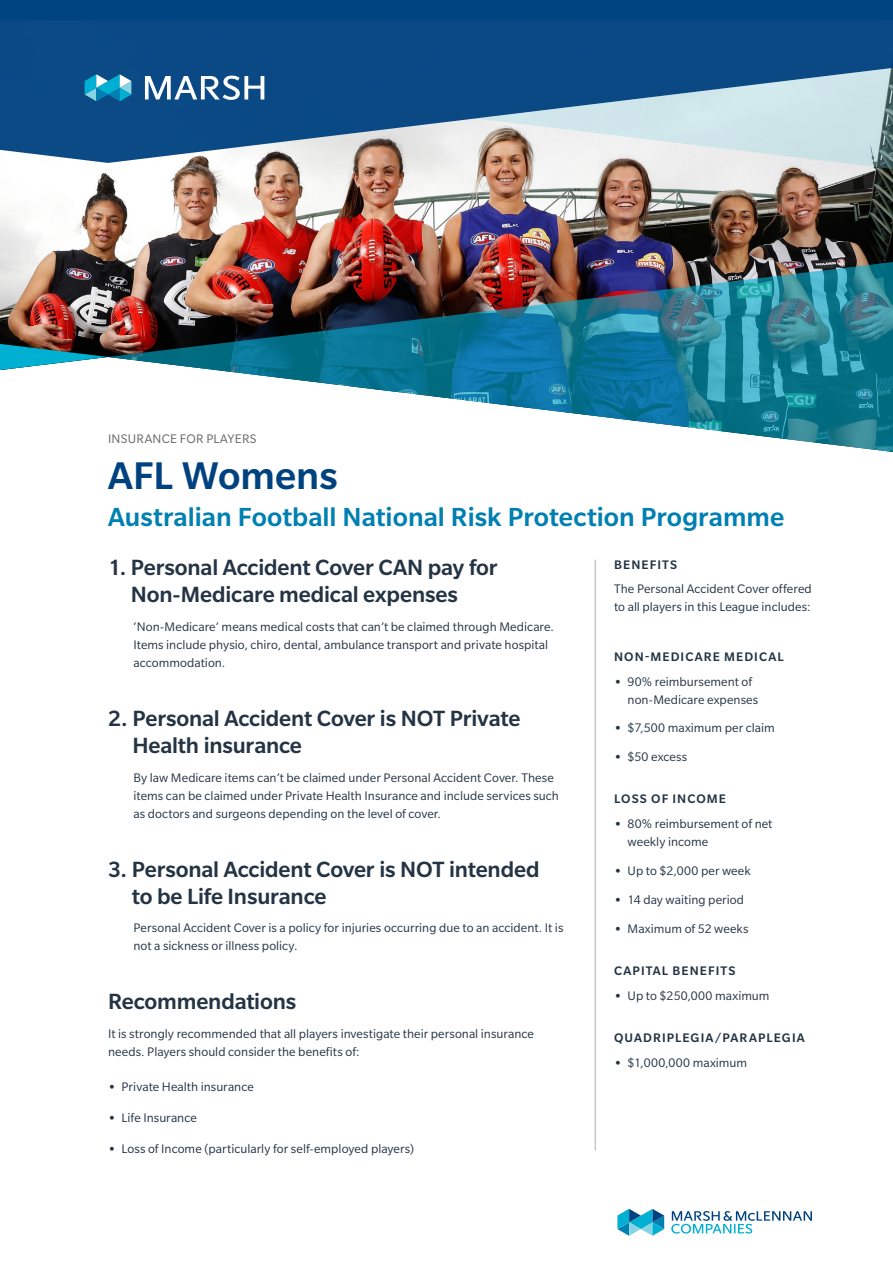
<style>
.page{position:relative;width:893px;height:1263px;background:#fff}
.page>*{position:absolute;margin:0;border:0;box-sizing:border-box;transform-origin:0 0}
.t1{font:500 42px "Slate Pro";color:#004280}
.t2{font:500 28.5px "Slate Pro";color:#0080b2}
.t3{font:500 24px/27px "Slate Pro";letter-spacing:-.005em;color:#243444}
.t4{font:13.5px/18px "Slate Pro";letter-spacing:.005em;color:#243444}
.t5{font:500 13.5px "Slate Pro";letter-spacing:.08em;color:#243444}
.t6{font:13.5px "Slate Pro";letter-spacing:.02em;color:#636466}
.s1{font-weight:700}
</style>
<div class="page">
<img style="left:0;top:163px;width:893px;height:178px">
<svg style="left:0;top:0;width:893px;height:163px;fill:#0a4984"></svg>
<svg style="left:0;top:341px;width:108px;height:29px"></svg>
<svg style="left:475px;top:65px;width:418px;height:107px"></svg>
<img style="left:108px;top:259px;width:785px;height:193px">
<svg style="left:85px;top:74px;width:46px;height:27px"></svg>
<svg style="left:145px;top:76px;width:119px;height:24px"></svg>
<svg style="left:671px;top:1211px;width:141px;height:22px"></svg>
<svg style="left:617px;top:1209px;width:47px;height:27px"></svg>
<hr style="left:595px;top:560px;width:1px;height:590px;background:#c7c8ca">
<p class="t6" style="left:108px;top:431px;width:150px">INSURANCE FOR PLAYERS</p>
<h1 class="t1" style="left:108px;top:453px;width:231px">AFL Womens</h1>
<h2 class="t2" style="left:108px;top:502px;width:678px">Australian Football National Risk Protection Programme</h2>
<p class="t5" style="left:614px;top:557px;width:64px">BENEFITS</p>
<p class="t4" style="left:614px;top:580px;width:199px">The Personal Accident Cover offered to all players in this League includes:</p>
<p class="t5" style="left:614px;top:649px;width:171px">NON-MEDICARE MEDICAL</p>
<p class="t4" style="left:628px;top:672px;width:132px;text-indent:-14px"><span class="s1">•</span> 90% reimbursement of non‑Medicare expenses</p>
<p class="t4" style="left:614px;top:719px;width:162px"><span class="s1">•</span> $7,500 maximum per claim</p>
<p class="t4" style="left:614px;top:748px;width:75px"><span class="s1">•</span> $50 excess</p>
<p class="t5" style="left:614px;top:792px;width:113px">LOSS OF INCOME</p>
<p class="t4" style="left:628px;top:815px;width:146px;text-indent:-14px"><span class="s1">•</span> 80% reimbursement of net weekly income</p>
<p class="t4" style="left:614px;top:862px;width:138px"><span class="s1">•</span> Up to $2,000 per week</p>
<p class="t4" style="left:614px;top:890px;width:132px"><span class="s1">•</span> 14 day waiting period</p>
<p class="t4" style="left:614px;top:919px;width:136px"><span class="s1">•</span> Maximum of 52 weeks</p>
<p class="t5" style="left:614px;top:963px;width:123px">CAPITAL BENEFITS</p>
<p class="t4" style="left:614px;top:986px;width:157px"><span class="s1">•</span> Up to $250,000 maximum</p>
<p class="t5" style="left:614px;top:1030px;width:192px">QUADRIPLEGIA/PARAPLEGIA</p>
<p class="t4" style="left:614px;top:1053px;width:135px"><span class="s1">•</span> $1,000,000 maximum</p>
<h3 class="t3" style="left:131px;top:554px;width:368px;text-indent:-23px">1. Personal Accident Cover CAN pay for<br>Non-Medicare medical expenses</h3>
<p class="t4" style="left:133px;top:618px;width:422px">‘Non-Medicare’ means medical costs that can’t be claimed through Medicare.<br>Items include physio, chiro, dental, ambulance transport and private hospital accommodation.</p>
<h3 class="t3" style="left:132px;top:705px;width:390px;text-indent:-24px">2. Personal Accident Cover is NOT Private<br>Health insurance</h3>
<p class="t4" style="left:134px;top:768px;width:427px">By law Medicare items can’t be claimed under Personal Accident Cover. These items can be claimed under Private Health Insurance and include services such as doctors and surgeons depending on the level of cover.</p>
<h3 class="t3" style="left:132px;top:855px;width:409px;text-indent:-24px">3. Personal Accident Cover is NOT intended to be Life Insurance</h3>
<p class="t4" style="left:134px;top:919px;width:431px">Personal Accident Cover is a policy for injuries occurring due to an accident. It is not a sickness or illness policy.</p>
<h3 class="t3" style="left:108px;top:988px;width:190px">Recommendations</h3>
<p class="t4" style="left:108px;top:1025px;width:427px">It is strongly recommended that all players investigate their personal insurance needs. Players should consider the benefits of:</p>
<p class="t4" style="left:108px;top:1078px;width:147px"><span class="s1">•</span> Private Health insurance</p>
<p class="t4" style="left:108px;top:1109px;width:90px"><span class="s1">•</span> Life Insurance</p>
<p class="t4" style="left:108px;top:1140px;width:307px"><span class="s1">•</span> Loss of Income (particularly for self-employed players)</p>
</div>
